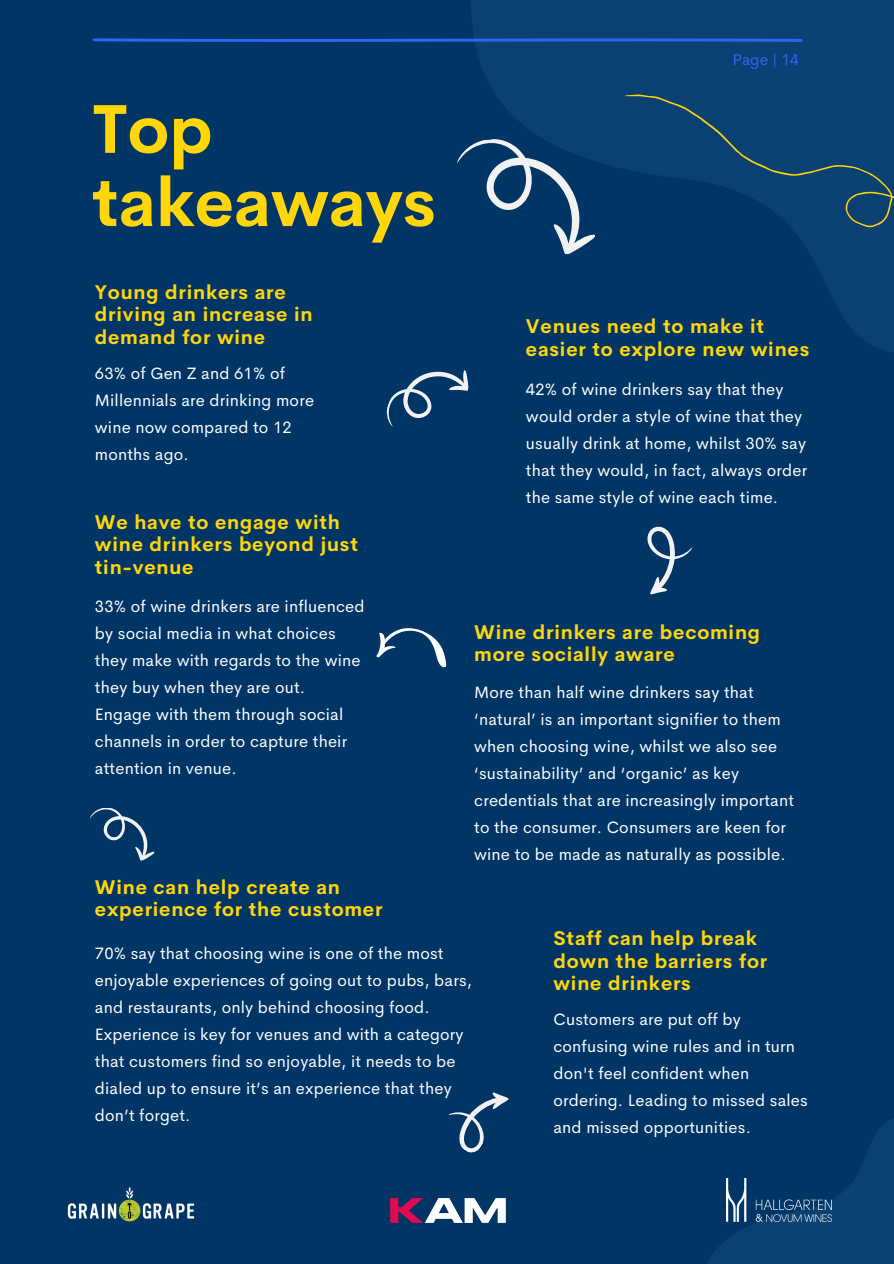
<style>
.page{position:relative;width:894px;height:1264px;background:#fff}
.page>*{position:absolute;margin:0;border:0;box-sizing:border-box;transform-origin:0 0}
.t1{font:700 67.5px/73.2px "Cerebri Sans";color:#ffd60a}
.t2{font:700 19.5px/22.5px "Cerebri Sans";letter-spacing:.04em;color:#ffd60a}
.t3{font:16.5px/27px "Cerebri Sans";letter-spacing:.01em;color:#fff}
.t4{font:15.75px "Cerebri Sans";color:#3065f3}
</style>
<div class="page">
<div style="left:0;top:0;width:893px;height:1263px;background:#003566"></div>
<svg style="left:471px;top:0;width:422px;height:352px;fill:#0b4172"></svg>
<svg style="left:386px;top:349px;width:88px;height:78px"></svg>
<svg style="left:647px;top:526px;width:45px;height:68px"></svg>
<svg style="left:376px;top:628px;width:71px;height:40px"></svg>
<svg style="left:708px;top:1119px;width:185px;height:144px"></svg>
<svg style="left:457px;top:134px;width:139px;height:126px"></svg>
<svg style="left:614px;top:73px;width:279px;height:186px;fill:#0b4172"></svg>
<svg style="left:90px;top:808px;width:65px;height:53px"></svg>
<svg style="left:448px;top:1092px;width:61px;height:61px"></svg>
<svg style="left:92px;top:38px;width:710px;height:4px;background:#2358cd"></svg>
<img style="left:390px;top:1198px;width:116px;height:25px">
<img style="left:726px;top:1178px;width:105px;height:43px">
<img style="left:67px;top:1187px;width:128px;height:34px">
<p class="t1" style="left:92px;top:92px;width:345px">Top takeaways</p>
<p class="t2" style="left:95px;top:281px;width:219px">Young drinkers are driving an increase in demand for wine</p>
<p class="t3" style="left:95px;top:359px;width:221px">63% of Gen Z and 61% of<br>Millennials are drinking more wine now compared to 12 months ago.</p>
<p class="t2" style="left:95px;top:510px;width:264px">We have to engage with wine drinkers beyond just tin-venue</p>
<p class="t3" style="left:95px;top:592px;width:271px">33% of wine drinkers are influenced by social media in what choices they make with regards to the wine they buy when they are out.<br>Engage with them through social channels in order to capture their attention in venue.</p>
<p class="t2" style="left:95px;top:875px;width:289px">Wine can help create an experience for the customer</p>
<p class="t4" style="left:732px;top:50px;width:68px">Page | 14</p>
<p class="t2" style="left:526px;top:315px;width:285px">Venues need to make it easier to explore new wines</p>
<p class="t3" style="left:526px;top:376px;width:282px">42% of wine drinkers say that they would order a style of wine that they usually drink at home, whilst 30% say that they would, in fact, always order the same style of wine each time.</p>
<p class="t2" style="left:474px;top:620px;width:287px">Wine drinkers are becoming more socially aware</p>
<p class="t3" style="left:474px;top:678px;width:321px">More than half wine drinkers say that ‘natural’ is an important signifier to them when choosing wine, whilst we also see ‘sustainability’ and ‘organic’ as key credentials that are increasingly important to the consumer. Consumers are keen for wine to be made as naturally as possible.</p>
<p class="t3" style="left:95px;top:939px;width:378px">70% say that choosing wine is one of the most enjoyable experiences of going out to pubs, bars, and restaurants, only behind choosing food.<br>Experience is key for venues and with a category that customers find so enjoyable, it needs to be dialed up to ensure it’s an experience that they don’t forget.</p>
<p class="t2" style="left:553px;top:927px;width:215px">Staff can help break down the barriers for wine drinkers</p>
<p class="t3" style="left:553px;top:1005px;width:256px">Customers are put off by confusing wine rules and in turn don't feel confident when ordering. Leading to missed sales and missed opportunities.</p>
</div>
